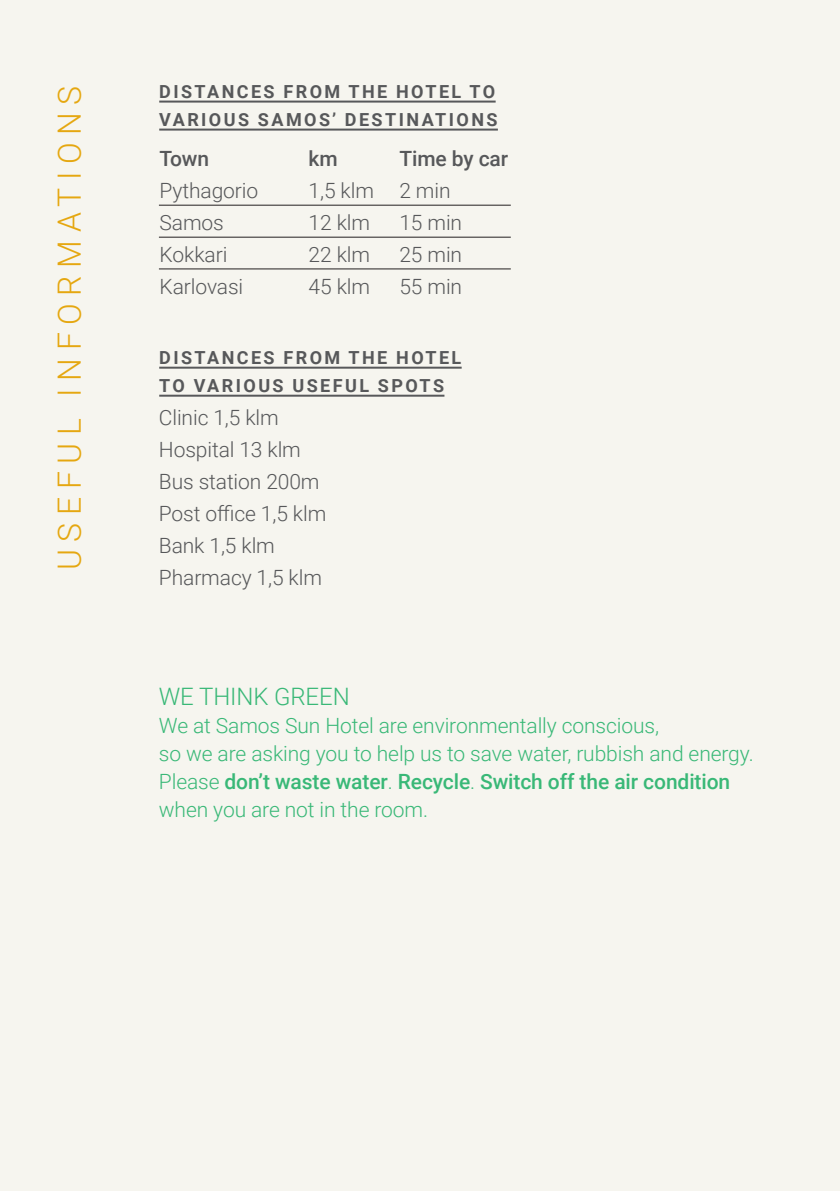
<style>
.page{position:relative;width:840px;height:1191px;background:#fff}
.page>*{position:absolute;margin:0;border:0;box-sizing:border-box;transform-origin:0 0}
.t1{font:300 32px "Roboto";letter-spacing:.235em;color:#e5a710}
.t2{font:300 24px "Roboto";letter-spacing:-.005em;color:#39b877}
.t3{font:300 21px "Roboto";letter-spacing:-.005em;color:#57585a}
.t4{font:300 21px "Roboto";letter-spacing:-.005em;color:#39b877}
.t5{font:500 21px/28px "Roboto";letter-spacing:-.005em;color:#39b877}
.t6{font:500 21px "Roboto";letter-spacing:-.005em;color:#57585a}
.t7{font:700 18px "Roboto";letter-spacing:.135em;color:#57585a}
.s1{font-weight:300}
</style>
<div class="page">
<div style="left:0;top:0;width:839px;height:1191px;background:#f6f5ef"></div>
<hr style="left:159px;top:101px;width:336px;height:2px;background:#57585a">
<hr style="left:159px;top:129px;width:338px;height:2px;background:#57585a">
<hr style="left:159px;top:367px;width:302px;height:2px;background:#57585a">
<hr style="left:159px;top:395px;width:285px;height:2px;background:#57585a">
<hr style="left:159px;top:205px;width:351px;height:1px;background:#231f20">
<hr style="left:159px;top:237px;width:351px;height:1px;background:#231f20">
<hr style="left:159px;top:268px;width:351px;height:1px;background:#231f20">
<p class="t1" style="left:47px;top:570px;width:486px;rotate:-90deg">USΕFUL INFORMATIONS</p>
<p class="t7" style="left:159px;top:79px;width:337px">DISTANCES FROM THE HOTEL TO</p>
<p class="t7" style="left:159px;top:107px;width:339px">VARIOUS SAMOS’ DESTINATIONS</p>
<p class="t6" style="left:159px;top:143px;width:51px">Town</p>
<p class="t3" style="left:159px;top:175px;width:100px">Pythagorio</p>
<p class="t3" style="left:159px;top:207px;width:66px">Samos</p>
<p class="t3" style="left:159px;top:239px;width:69px">Kokkari</p>
<p class="t3" style="left:159px;top:271px;width:85px">Karlovasi</p>
<p class="t6" style="left:308px;top:143px;width:31px">km</p>
<p class="t3" style="left:308px;top:175px;width:67px">1,5 klm</p>
<p class="t3" style="left:308px;top:207px;width:63px">12 klm</p>
<p class="t3" style="left:308px;top:239px;width:63px">22 klm</p>
<p class="t3" style="left:308px;top:271px;width:63px">45 klm</p>
<p class="t6" style="left:399px;top:143px;width:110px">Time by car</p>
<p class="t3" style="left:399px;top:175px;width:53px">2 min</p>
<p class="t3" style="left:399px;top:207px;width:64px">15 min</p>
<p class="t3" style="left:399px;top:239px;width:64px">25 min</p>
<p class="t3" style="left:399px;top:271px;width:64px">55 min</p>
<p class="t7" style="left:159px;top:345px;width:303px">DISTANCES FROM THE HOTEL</p>
<p class="t7" style="left:159px;top:373px;width:286px">TO VARIOUS USEFUL SPOTS</p>
<p class="t3" style="left:159px;top:402px;width:121px">Clinic 1,5 klm</p>
<p class="t3" style="left:159px;top:434px;width:143px">Hospital 13 klm</p>
<p class="t3" style="left:159px;top:466px;width:162px">Bus station 200m</p>
<p class="t3" style="left:159px;top:498px;width:169px">Post office 1,5 klm</p>
<p class="t3" style="left:159px;top:530px;width:117px">Bank 1,5 klm</p>
<p class="t3" style="left:159px;top:562px;width:164px">Pharmacy 1,5 klm</p>
<p class="t2" style="left:159px;top:679px;width:192px">WE THINK GREEN</p>
<p class="t4" style="left:159px;top:710px;width:501px">We at Samos Sun Hotel are environmentally conscious,</p>
<p class="t4" style="left:159px;top:738px;width:596px">so we are asking you to help us to save water, rubbish and energy.</p>
<p class="t5" style="left:159px;top:766px;width:572px"><span class="s1">Please</span> don’t waste water<span class="s1">.</span> Recycle<span class="s1">.</span> Switch off the air condition <span class="s1">when you are not in the room.</span></p>
</div>
